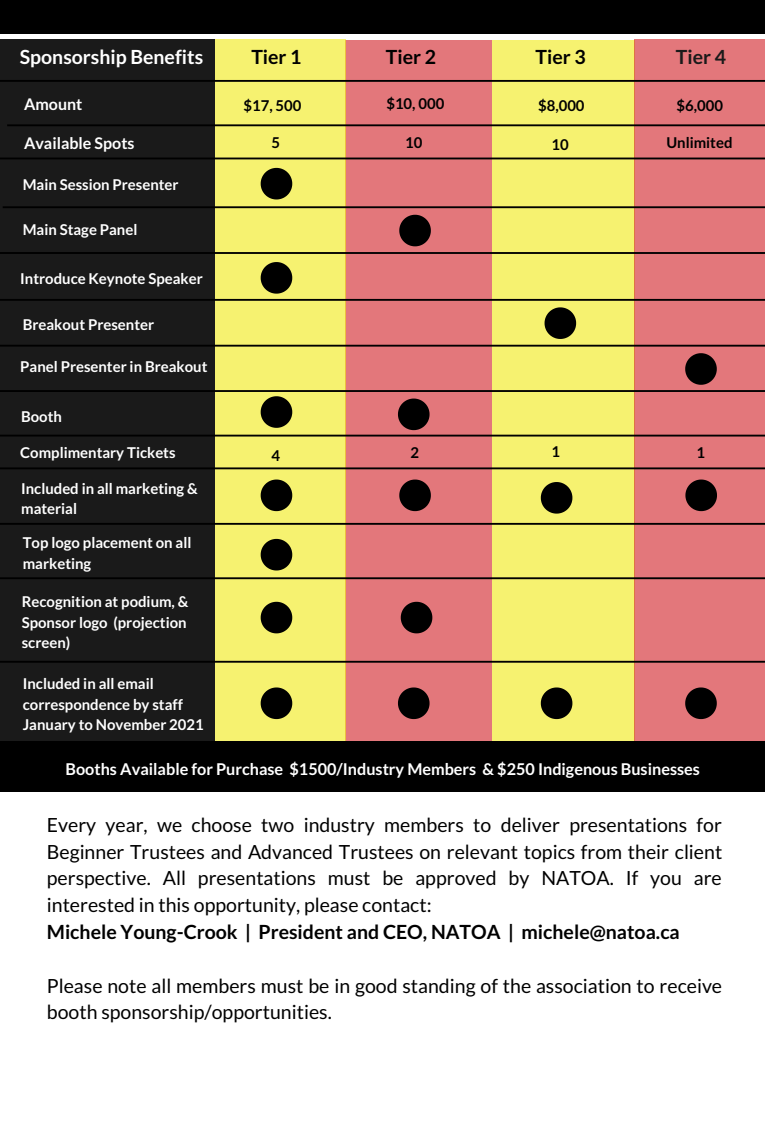
<style>
.page{position:relative;width:765px;height:1125px;background:#fff}
.page>*{position:absolute;margin:0;border:0;box-sizing:border-box;transform-origin:0 0}
.t1{font:19.5px/26.9px "Lato";color:#000;text-align:justify}
.t2{font:700 19.5px "Lato";color:#000}
.t3{font:700 19.5px "Lato";color:#fff}
.t4{font:700 19.5px "Lato";color:#1a1a1a}
.t5{font:700 16.25px "Lato";color:#fff}
.t6{font:700 16px "Lato";color:#fff}
.t7{font:700 14.88px/20.5px "Lato";color:#fff}
.t8{font:700 14.88px "Lato";color:#000}
</style>
<div class="page">
<div style="left:345px;top:40px;width:147px;height:702px;background:#e3777b"></div>
<div style="left:215px;top:40px;width:131px;height:701px;background:#f6f270"></div>
<div style="left:492px;top:40px;width:142px;height:702px;background:#f6f270"></div>
<div style="left:634px;top:40px;width:131px;height:701px;background:#e3777b"></div>
<svg style="left:261px;top:168px;width:31px;height:31px"></svg>
<svg style="left:545px;top:307px;width:31px;height:32px"></svg>
<div style="left:0;top:39px;width:214px;height:703px;background:#1a1a1a"></div>
<div style="left:0;top:741px;width:765px;height:51px;background:#000"></div>
<svg style="left:0;top:80px;width:765px;height:2px;background:#0e0b07"></svg>
<svg style="left:7px;top:124px;width:758px;height:2px;background:#221a11"></svg>
<svg style="left:0;top:252px;width:765px;height:2px;background:#0b0805"></svg>
<svg style="left:0;top:262px;width:765px;height:39px"></svg>
<svg style="left:0;top:523px;width:765px;height:2px;background:#120e09"></svg>
<svg style="left:0;top:577px;width:765px;height:2px;background:#1c150e"></svg>
<svg style="left:0;top:661px;width:765px;height:2px;background:#1a140d"></svg>
<svg style="left:0;top:467px;width:765px;height:2px;background:#271e14"></svg>
<svg style="left:3px;top:206px;width:762px;height:2px;background:#1b140e"></svg>
<svg style="left:0;top:158px;width:765px;height:1px"></svg>
<svg style="left:0;top:345px;width:765px;height:2px;background:#221a11"></svg>
<svg style="left:399px;top:215px;width:32px;height:31px"></svg>
<svg style="left:0;top:353px;width:765px;height:84px"></svg>
<svg style="left:261px;top:480px;width:31px;height:31px"></svg>
<svg style="left:399px;top:480px;width:32px;height:31px"></svg>
<svg style="left:541px;top:482px;width:31px;height:32px"></svg>
<svg style="left:685px;top:480px;width:32px;height:31px"></svg>
<svg style="left:261px;top:539px;width:31px;height:32px"></svg>
<svg style="left:261px;top:602px;width:31px;height:31px"></svg>
<svg style="left:401px;top:602px;width:31px;height:31px"></svg>
<svg style="left:261px;top:687px;width:31px;height:32px"></svg>
<svg style="left:398px;top:687px;width:32px;height:32px"></svg>
<svg style="left:541px;top:687px;width:31px;height:32px"></svg>
<svg style="left:685px;top:687px;width:32px;height:32px"></svg>
<div style="left:0;top:0;width:765px;height:34px;background:#000"></div>
<p class="t3" style="left:20px;top:45px;width:185px">Sponsorship Benefits</p>
<p class="t2" style="left:251px;top:45px;width:52px">Tier 1</p>
<p class="t2" style="left:386px;top:45px;width:52px">Tier 2</p>
<p class="t2" style="left:535px;top:45px;width:52px">Tier 3</p>
<p class="t4" style="left:676px;top:45px;width:52px">Tier 4</p>
<p class="t6" style="left:24px;top:95px;width:60px">Amount</p>
<p class="t8" style="left:244px;top:96px;width:60px">$17, 500</p>
<p class="t8" style="left:386px;top:95px;width:60px">$10, 000</p>
<p class="t8" style="left:538px;top:96px;width:48px">$8,000</p>
<p class="t8" style="left:676px;top:96px;width:48px">$6,000</p>
<p class="t8" style="left:272px;top:134px;width:10px">5</p>
<p class="t6" style="left:24px;top:134px;width:112px">Available Spots</p>
<p class="t8" style="left:405px;top:134px;width:19px">10</p>
<p class="t8" style="left:666px;top:134px;width:68px">Unlimited</p>
<p class="t8" style="left:552px;top:135px;width:19px">10</p>
<p class="t7" style="left:23px;top:174px;width:157px">Main Session Presenter</p>
<p class="t7" style="left:23px;top:219px;width:116px">Main Stage Panel</p>
<p class="t7" style="left:20px;top:268px;width:184px">Introduce Keynote Speaker</p>
<p class="t7" style="left:23px;top:314px;width:133px">Breakout Presenter</p>
<p class="t7" style="left:20px;top:356px;width:189px">Panel Presenter in Breakout</p>
<p class="t7" style="left:21px;top:406px;width:42px">Booth</p>
<p class="t7" style="left:20px;top:442px;width:157px">Complimentary Tickets</p>
<p class="t7" style="left:21px;top:478px;width:178px">Included in all marketing &amp; material</p>
<p class="t7" style="left:23px;top:532px;width:170px">Top logo placement on all marketing</p>
<p class="t7" style="left:22px;top:591px;width:168px">Recognition at podium, &amp;<br>Sponsor logo (projection screen)</p>
<p class="t7" style="left:23px;top:673px;width:183px">Included in all email correspondence by staff<br>January to November 2021</p>
<p class="t8" style="left:272px;top:446px;width:10px">4</p>
<p class="t8" style="left:410px;top:443px;width:10px">2</p>
<p class="t8" style="left:551px;top:443px;width:10px">1</p>
<p class="t8" style="left:696px;top:443px;width:10px">1</p>
<p class="t5" style="left:65px;top:759px;width:636px">Booths Available for Purchase $1500/Industry Members &amp; $250 Indigenous Businesses</p>
<p class="t1" style="left:47px;top:811px;width:677px">Every year, we choose two industry members to deliver presentations for Beginner Trustees and Advanced Trustees on relevant topics from their client perspective. All presentations must be approved by NATOA. If you are interested in this opportunity, please contact:</p>
<p class="t2" style="left:47px;top:920px;width:634px">Michele Young-Crook | President and CEO, NATOA | michele@natoa.ca</p>
<p class="t1" style="left:47px;top:972px;width:677px">Please note all members must be in good standing of the association to receive booth sponsorship/opportunities.</p>
</div>
